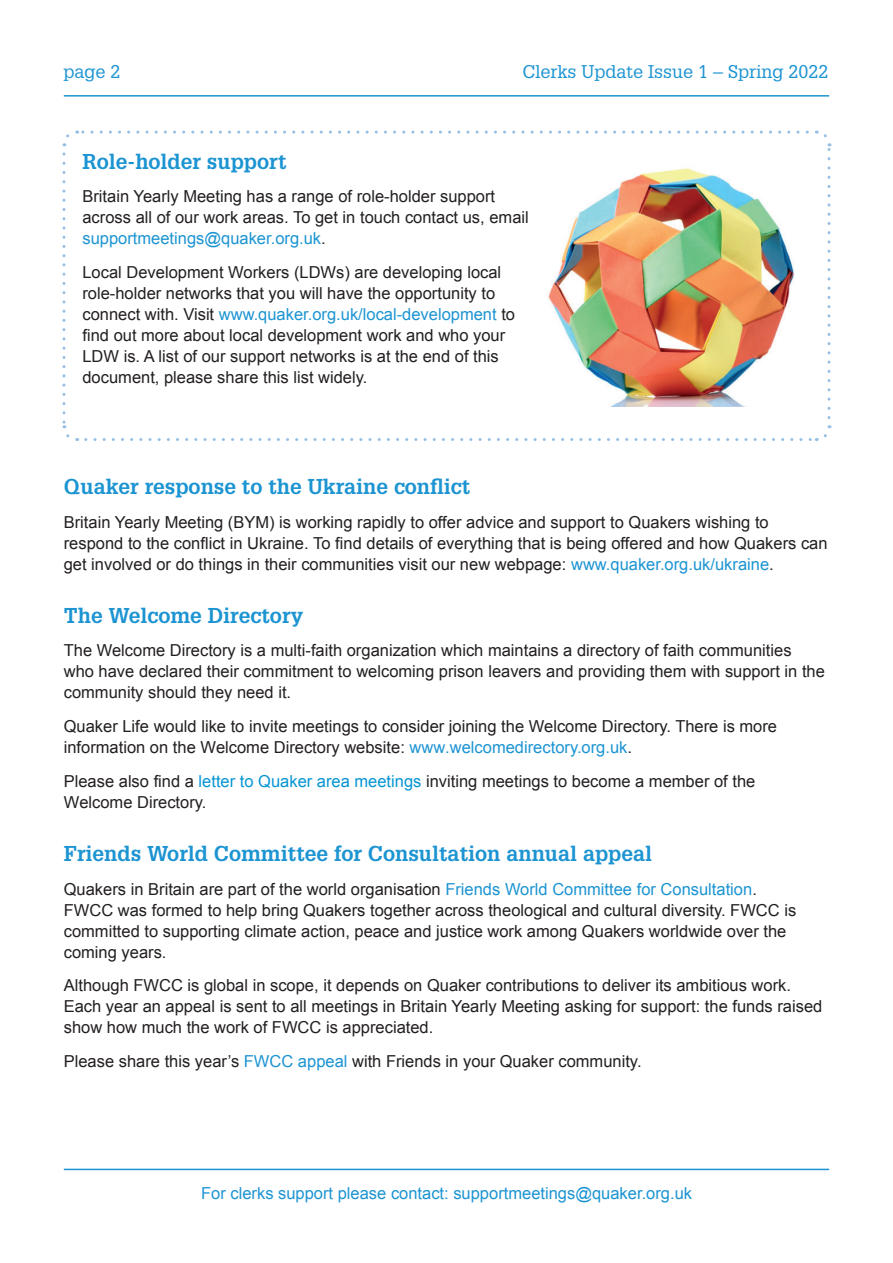
<style>
.page{position:relative;width:893px;height:1263px;background:#fff}
.page>*{position:absolute;margin:0;border:0;box-sizing:border-box;transform-origin:0 0}
.body_text__3mm{font:700 21px "Glypha";color:#1c94d2}
.Heading{font:700 21px "Glypha";color:#1c94d2}
.body_text__1mm{font:18px "Glypha";color:#1c94d2}
.body_text__3mm-2{font:16.5px/21px "Arial";color:#231f20}
.body_text__2mm{font:16.5px/21px "Arial";color:#231f20}
.body_text__1mm-2{font:16.5px "Arial";color:#1c94d2}
.s1{color:#1c94d2}
.s2{color:#0695d3}
</style>
<div class="page">
<hr style="left:64px;top:1169px;width:765px;height:1px;background:#1c94d2">
<hr style="left:64px;top:95px;width:765px;height:2px;background:#1c94d2">
<svg style="left:62px;top:154px;width:16px;height:287px"></svg>
<svg style="left:86px;top:425px;width:746px;height:16px"></svg>
<svg style="left:816px;top:130px;width:14px;height:288px"></svg>
<svg style="left:62px;top:131px;width:745px;height:15px"></svg>
<img style="left:548px;top:168px;width:246px;height:238px">
<p class="body_text__1mm" style="left:64px;top:61px;width:59px">page 2</p>
<p class="body_text__1mm" style="left:522px;top:60px;width:308px">Clerks Update Issue 1 – Spring 2022</p>
<p class="Heading" style="left:82px;top:148px;width:206px">Role-holder support</p>
<p class="body_text__3mm-2" style="left:82px;top:186px;width:448px">Britain Yearly Meeting has a range of role-holder support across all of our work areas. To get in touch contact us, email <span class="s1">supportmeetings@quaker.org.uk</span>.</p>
<p class="body_text__2mm" style="left:82px;top:262px;width:434px">Local Development Workers (LDWs) are developing local role-holder networks that you will have the opportunity to connect with. Visit <span class="s1">www.quaker.org.uk/local-development</span> to find out more about local development work and who your LDW is. A list of our support networks is at the end of this document, please share this list widely.</p>
<p class="body_text__3mm" style="left:64px;top:473px;width:408px">Quaker response to the Ukraine conflict</p>
<p class="body_text__3mm-2" style="left:64px;top:512px;width:765px">Britain Yearly Meeting (BYM) is working rapidly to offer advice and support to Quakers wishing to respond to the conflict in Ukraine. To find details of everything that is being offered and how Quakers can get involved or do things in their communities visit our new webpage: <span class="s1">www.quaker.org.uk/ukraine</span>.</p>
<p class="body_text__3mm" style="left:64px;top:602px;width:241px">The Welcome Directory</p>
<p class="body_text__3mm-2" style="left:64px;top:640px;width:763px">The Welcome Directory is a multi-faith organization which maintains a directory of faith communities who have declared their commitment to welcoming prison leavers and providing them with support in the community should they need it.</p>
<p class="body_text__3mm-2" style="left:64px;top:716px;width:715px">Quaker Life would like to invite meetings to consider joining the Welcome Directory. There is more information on the Welcome Directory website: <span class="s1">www.welcomedirectory.org.uk</span>.</p>
<p class="body_text__3mm-2" style="left:64px;top:771px;width:693px">Please also find a <span class="s2">letter to Quaker area meetings</span> inviting meetings to become a member of the<br>Welcome Directory.</p>
<p class="body_text__3mm" style="left:64px;top:840px;width:590px">Friends World Committee for Consultation annual appeal</p>
<p class="body_text__3mm-2" style="left:64px;top:878px;width:734px">Quakers in Britain are part of the world organisation <span class="s1">Friends World Committee for Consultation</span>.<br>FWCC was formed to help bring Quakers together across theological and cultural diversity. FWCC is committed to supporting climate action, peace and justice work among Quakers worldwide over the coming years.</p>
<p class="body_text__3mm-2" style="left:64px;top:975px;width:760px">Although FWCC is global in scope, it depends on Quaker contributions to deliver its ambitious work.<br>Each year an appeal is sent to all meetings in Britain Yearly Meeting asking for support: the funds raised show how much the work of FWCC is appreciated.</p>
<p class="body_text__3mm-2" style="left:64px;top:1051px;width:579px">Please share this year’s <span class="s1">FWCC appeal</span> with Friends in your Quaker community.</p>
<p class="body_text__1mm-2" style="left:201px;top:1182px;width:492px">For clerks support please contact: supportmeetings@quaker.org.uk</p>
</div>
